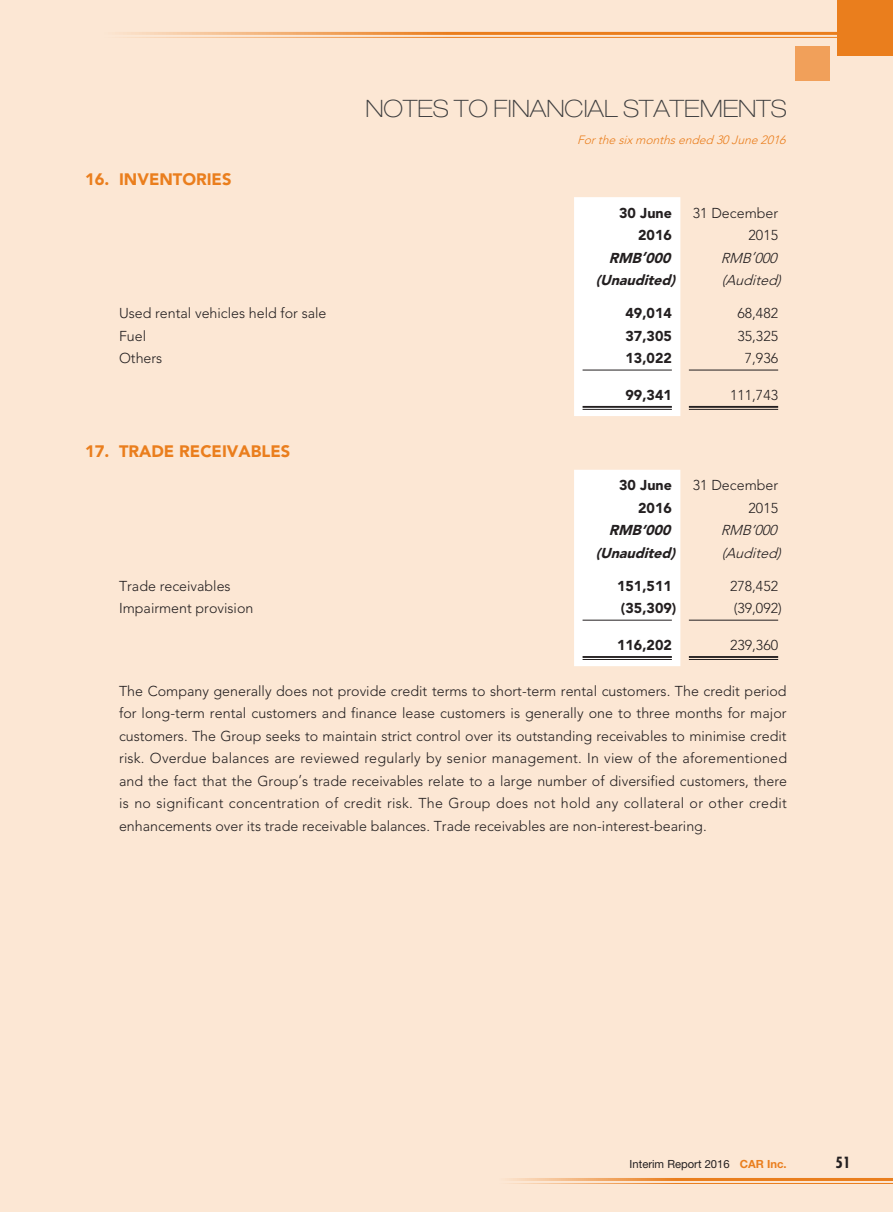
<style>
.page{position:relative;width:893px;height:1212px;background:#fce7d4}
.page>*{position:absolute;margin:0;border:0;box-sizing:border-box;transform-origin:0 0}
.t1{font:100 expanded 24px "Helvetica Neue LT Std";color:#3e3e3f}
._3__標題{font:900 16.5px "Avenir LT Std";color:#ea7e1d}
.t2{font:700 condensed 15px "Futura Std";color:#231f20}
._1__內文{font:300 14.25px/22.5px "Avenir LT Std";color:#231f20;text-align:justify}
._1__內文-2{font:900 14.25px "Avenir LT Std";color:#231f20}
._1__內文-3{font:italic 900 14.25px "Avenir LT Std";color:#231f20}
._1__內文-4{font:italic 300 14.25px "Avenir LT Std";color:#231f20}
.t3{font:italic 300 12px "Avenir LT Std";color:#ea7e1d}
.t4{font:11.25px "Helvetica Neue LT Std";color:#231f20}
.s1{font-weight:700;color:#ea7e1d}
</style>
<div class="page">
<hr style="left:468px;top:1178px;width:425px;height:3px;background:#ea7e1d">
<hr style="left:468px;top:1183px;width:425px;height:1px;background:#ea7e1d">
<div style="left:838px;top:0;width:55px;height:55px;background:#ea7e1d"></div>
<div style="left:795px;top:47px;width:34px;height:34px;background:#f1a05a"></div>
<hr style="left:43px;top:32px;width:850px;height:3px;background:#ea7e1d">
<hr style="left:43px;top:37px;width:850px;height:1px;background:#ea7e1d">
<div style="left:574px;top:197px;width:106px;height:219px;background:#fff"></div>
<hr style="left:583px;top:370px;width:89px;height:1px;background:#231f20">
<hr style="left:689px;top:370px;width:89px;height:1px;background:#231f20">
<hr style="left:583px;top:406px;width:89px;height:2px;background:#231f20">
<hr style="left:583px;top:409px;width:89px;height:1px;background:#231f20">
<hr style="left:689px;top:406px;width:89px;height:2px;background:#231f20">
<hr style="left:689px;top:409px;width:89px;height:1px;background:#231f20">
<div style="left:574px;top:470px;width:106px;height:196px;background:#fff"></div>
<hr style="left:583px;top:620px;width:89px;height:1px;background:#231f20">
<hr style="left:689px;top:620px;width:89px;height:1px;background:#231f20">
<hr style="left:583px;top:656px;width:89px;height:2px;background:#231f20">
<hr style="left:583px;top:659px;width:89px;height:1px;background:#231f20">
<hr style="left:689px;top:656px;width:89px;height:2px;background:#231f20">
<hr style="left:689px;top:659px;width:89px;height:1px;background:#231f20">
<p class="_3__標題" style="left:85px;top:169px;width:148px">16. INVENTORIES</p>
<h1 class="t1" style="left:365px;top:94px;width:423px">NOTES TO FINANCIAL STATEMENTS</h1>
<p class="t3" style="left:577px;top:133px;width:214px">For the six months ended 30 June 2016</p>
<p class="_1__內文-2" style="left:619px;top:204px;width:54px">30 June</p>
<p class="_1__內文" style="left:693px;top:202px;width:87px">31 December</p>
<p class="_1__內文-2" style="left:638px;top:227px;width:35px">2016</p>
<p class="_1__內文" style="left:748px;top:224px;width:31px">2015</p>
<p class="_1__內文-3" style="left:609px;top:249px;width:68px">RMB’000</p>
<p class="_1__內文-4" style="left:721px;top:250px;width:62px">RMB’000</p>
<p class="_1__內文-3" style="left:596px;top:272px;width:85px">(Unaudited)</p>
<p class="_1__內文-4" style="left:722px;top:272px;width:65px">(Audited)</p>
<p class="_1__內文" style="left:119px;top:302px;width:209px">Used rental vehicles held for sale</p>
<p class="_1__內文-2" style="left:625px;top:305px;width:48px">49,014</p>
<p class="_1__內文" style="left:737px;top:302px;width:42px">68,482</p>
<p class="_1__內文" style="left:119px;top:325px;width:29px">Fuel</p>
<p class="_1__內文-2" style="left:625px;top:327px;width:48px">37,305</p>
<p class="_1__內文" style="left:737px;top:325px;width:42px">35,325</p>
<p class="_1__內文" style="left:119px;top:347px;width:45px">Others</p>
<p class="_1__內文-2" style="left:625px;top:350px;width:48px">13,022</p>
<p class="_1__內文" style="left:745px;top:347px;width:35px">7,936</p>
<p class="_1__內文-2" style="left:625px;top:386px;width:48px">99,341</p>
<p class="_1__內文" style="left:730px;top:383px;width:50px">111,743</p>
<p class="_3__標題" style="left:85px;top:442px;width:207px">17. TRADE RECEIVABLES</p>
<p class="_1__內文-2" style="left:619px;top:477px;width:54px">30 June</p>
<p class="_1__內文" style="left:693px;top:474px;width:87px">31 December</p>
<p class="_1__內文-2" style="left:638px;top:499px;width:35px">2016</p>
<p class="_1__內文" style="left:748px;top:497px;width:31px">2015</p>
<p class="_1__內文-3" style="left:609px;top:522px;width:68px">RMB’000</p>
<p class="_1__內文-4" style="left:721px;top:522px;width:62px">RMB’000</p>
<p class="_1__內文-3" style="left:596px;top:544px;width:85px">(Unaudited)</p>
<p class="_1__內文-4" style="left:722px;top:545px;width:65px">(Audited)</p>
<p class="_1__內文" style="left:119px;top:575px;width:113px">Trade receivables</p>
<p class="_1__內文-2" style="left:617px;top:577px;width:56px">151,511</p>
<p class="_1__內文" style="left:730px;top:575px;width:50px">278,452</p>
<p class="_1__內文" style="left:119px;top:597px;width:136px">Impairment provision</p>
<p class="_1__內文-2" style="left:621px;top:600px;width:57px">(35,309)</p>
<p class="_1__內文" style="left:734px;top:597px;width:50px">(39,092)</p>
<p class="_1__內文-2" style="left:617px;top:636px;width:56px">116,202</p>
<p class="_1__內文" style="left:730px;top:634px;width:50px">239,360</p>
<p class="_1__內文" style="left:119px;top:679px;width:670px">The Company generally does not provide credit terms to short-term rental customers. The credit period for long-term rental customers and finance lease customers is generally one to three months for major customers. The Group seeks to maintain strict control over its outstanding receivables to minimise credit risk. Overdue balances are reviewed regularly by senior management. In view of the aforementioned and the fact that the Group’s trade receivables relate to a large number of diversified customers, there is no significant concentration of credit risk. The Group does not hold any collateral or other credit enhancements over its trade receivable balances. Trade receivables are non-interest-bearing.</p>
<p class="t4" style="left:630px;top:1157px;width:159px">Interim Report 2016 <span class="s1">CAR Inc.</span></p>
<p class="t2" style="left:835px;top:1153px;width:16px">51</p>
</div>
